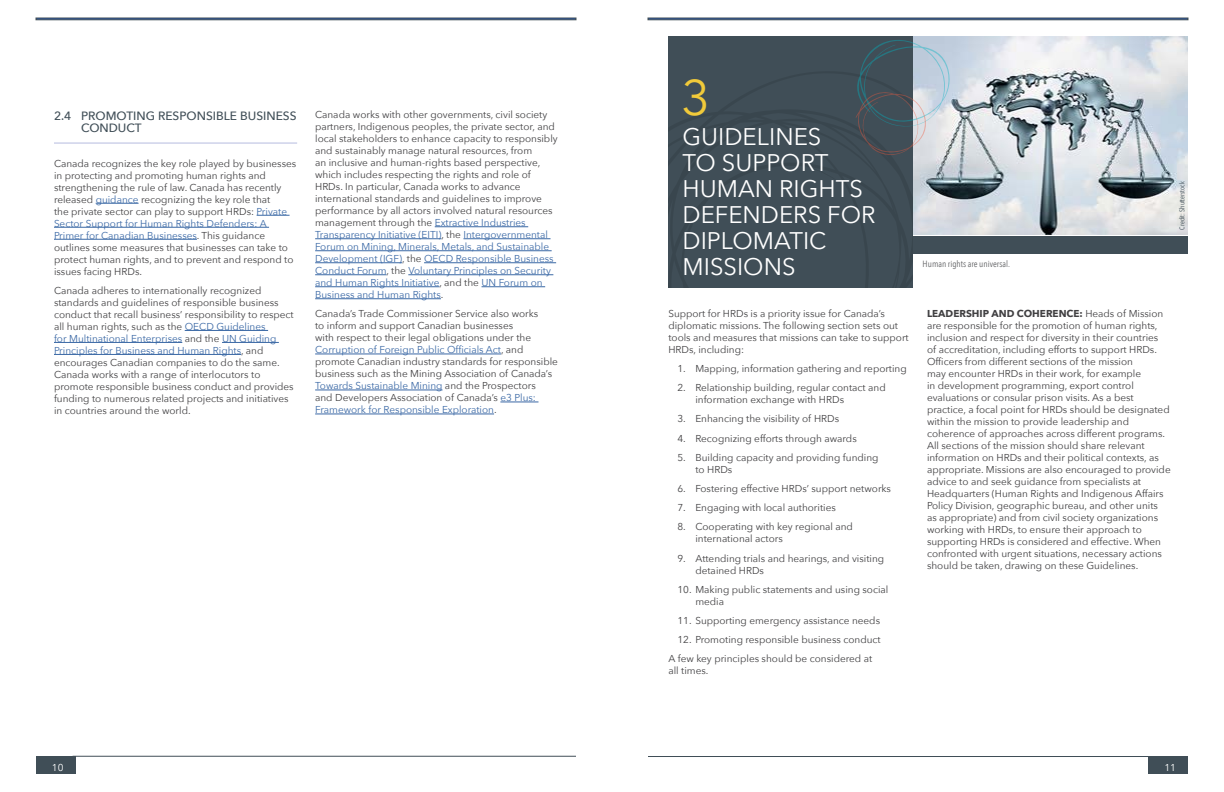
<style>
.page{position:relative;width:1224px;height:792px;background:#fff}
.page>*{position:absolute;margin:0;border:0;box-sizing:border-box;transform-origin:0 0}
.Paragraph_Style_1{font:50px "Avenir Next";color:#f1ca3a}
.HEAD-1{font:24px/26px "Avenir Next";color:#fff}
.HEAD-blue_underline{font:500 12px/12px "Avenir Next";color:#404e57}
.BODY_TEXT{font:10px/12px "Avenir Next";color:#414042}
.t1{font:10px "Avenir Next";color:#fff}
.PHOTO_CAPTION{font:9px "Avenir Next Condensed";color:#636466}
.PHOTO_CAPTION-2{font:7px "Avenir Next Condensed";color:#404e57}
.s1{color:#3a68a5}
.s2{font-weight:700}
</style>
<div class="page">
<div style="left:1149px;top:756px;width:39px;height:18px;background:#404e57"></div>
<hr style="left:648px;top:756px;width:503px;height:1px;background:#404e57">
<div style="left:36px;top:756px;width:39px;height:17px;background:#404e57"></div>
<hr style="left:73px;top:756px;width:503px;height:1px;background:#404e57">
<div style="left:36px;top:18px;width:540px;height:2px;background:#2856a7;border:1px solid #404e57"></div>
<div style="left:648px;top:18px;width:540px;height:2px;background:#2856a7;border:1px solid #404e57"></div>
<img style="left:913px;top:36px;width:275px;height:198px">
<div style="left:913px;top:236px;width:275px;height:18px;background:#404e57"></div>
<hr style="left:54px;top:143px;width:243px;height:1px;background:#b5bbdf">
<hr style="left:96px;top:203px;width:43px;height:1px;background:#3a68a5">
<hr style="left:257px;top:215px;width:33px;height:1px;background:#3a68a5">
<hr style="left:54px;top:227px;width:215px;height:1px;background:#3a68a5">
<hr style="left:54px;top:239px;width:143px;height:1px;background:#3a68a5">
<hr style="left:185px;top:330px;width:83px;height:1px;background:#3a68a5">
<hr style="left:54px;top:342px;width:128px;height:1px;background:#3a68a5">
<hr style="left:222px;top:342px;width:57px;height:1px;background:#3a68a5">
<hr style="left:54px;top:354px;width:187px;height:1px;background:#3a68a5">
<hr style="left:435px;top:226px;width:93px;height:1px;background:#3a68a5">
<hr style="left:315px;top:238px;width:126px;height:1px;background:#3a68a5">
<hr style="left:463px;top:238px;width:88px;height:1px;background:#3a68a5">
<hr style="left:315px;top:250px;width:237px;height:1px;background:#3a68a5">
<hr style="left:315px;top:262px;width:87px;height:1px;background:#3a68a5">
<hr style="left:424px;top:262px;width:132px;height:1px;background:#3a68a5">
<hr style="left:315px;top:274px;width:71px;height:1px;background:#3a68a5">
<hr style="left:408px;top:274px;width:145px;height:1px;background:#3a68a5">
<hr style="left:315px;top:286px;width:124px;height:1px;background:#3a68a5">
<hr style="left:482px;top:286px;width:63px;height:1px;background:#3a68a5">
<hr style="left:315px;top:298px;width:126px;height:1px;background:#3a68a5">
<hr style="left:315px;top:354px;width:186px;height:1px;background:#3a68a5">
<hr style="left:315px;top:390px;width:127px;height:1px;background:#3a68a5">
<hr style="left:500px;top:402px;width:38px;height:1px;background:#3a68a5">
<hr style="left:315px;top:414px;width:179px;height:1px;background:#3a68a5">
<div style="left:668px;top:36px;width:245px;height:252px;background:#404e57"></div>
<svg style="left:855px;top:38px;width:97px;height:119px"></svg>
<p class="HEAD-blue_underline" style="left:81px;top:109px;width:217px;text-indent:-27px">2.4 PROMOTING RESPONSIBLE BUSINESS<br>CONDUCT</p>
<p class="BODY_TEXT" style="left:54px;top:157px;width:244px">Canada recognizes the key role played by businesses in protecting and promoting human rights and strengthening the rule of law. Canada has recently released <span class="s1">guidance</span> recognizing the key role that<br>the private sector can play to support HRDs: <span class="s1">Private Sector Support for Human Rights Defenders: A Primer for Canadian Businesses</span>. This guidance outlines some measures that businesses can take to protect human rights, and to prevent and respond to issues facing HRDs.</p>
<p class="BODY_TEXT" style="left:54px;top:284px;width:241px">Canada adheres to internationally recognized standards and guidelines of responsible business conduct that recall business’ responsibility to respect all human rights, such as the <span class="s1">OECD Guidelines<br>for Multinational Enterprises</span> and the <span class="s1">UN Guiding Principles for Business and Human Rights</span>, and encourages Canadian companies to do the same.<br>Canada works with a range of interlocutors to promote responsible business conduct and provides funding to numerous related projects and initiatives in countries around the world.</p>
<p class="Paragraph_Style_1" style="left:681px;top:56px;width:30px">3</p>
<p class="HEAD-1" style="left:683px;top:122px;width:194px">GUIDELINES<br>TO SUPPORT<br>HUMAN RIGHTS<br>DEFENDERS FOR<br>DIPLOMATIC<br>MISSIONS</p>
<p class="BODY_TEXT" style="left:315px;top:108px;width:244px">Canada works with other governments, civil society partners, Indigenous peoples, the private sector, and local stakeholders to enhance capacity to responsibly and sustainably manage natural resources, from<br>an inclusive and human-rights based perspective, which includes respecting the rights and role of HRDs. In particular, Canada works to advance international standards and guidelines to improve performance by all actors involved natural resources management through the <span class="s1">Extractive Industries Transparency Initiative (EITI)</span>, the <span class="s1">Intergovernmental Forum on Mining, Minerals, Metals, and Sustainable Development (IGF)</span>, the <span class="s1">OECD Responsible Business Conduct Forum</span>, the <span class="s1">Voluntary Principles on Security and Human Rights Initiative</span>, and the <span class="s1">UN Forum on Business and Human Rights</span>.</p>
<p class="BODY_TEXT" style="left:315px;top:307px;width:244px">Canada’s Trade Commissioner Service also works<br>to inform and support Canadian businesses<br>with respect to their legal obligations under the <span class="s1">Corruption of Foreign Public Officials Act</span>, and promote Canadian industry standards for responsible business such as the Mining Association of Canada’s <span class="s1">Towards Sustainable Mining</span> and the Prospectors<br>and Developers Association of Canada’s <span class="s1">e3 Plus:<br>Framework for Responsible Exploration</span>.</p>
<p class="BODY_TEXT" style="left:668px;top:307px;width:242px">Support for HRDs is a priority issue for Canada’s diplomatic missions. The following section sets out tools and measures that missions can take to support HRDs, including:</p>
<p class="BODY_TEXT" style="left:677px;top:362px;width:231px">1. Mapping, information gathering and reporting</p>
<p class="BODY_TEXT" style="left:695px;top:381px;width:192px;text-indent:-18px">2. Relationship building, regular contact and information exchange with HRDs</p>
<p class="BODY_TEXT" style="left:677px;top:412px;width:163px">3. Enhancing the visibility of HRDs</p>
<p class="BODY_TEXT" style="left:677px;top:432px;width:181px">4. Recognizing efforts through awards</p>
<p class="BODY_TEXT" style="left:695px;top:451px;width:185px;text-indent:-18px">5. Building capacity and providing funding to HRDs</p>
<p class="BODY_TEXT" style="left:677px;top:482px;width:215px">6. Fostering effective HRDs’ support networks</p>
<p class="BODY_TEXT" style="left:677px;top:501px;width:160px">7. Engaging with local authorities</p>
<p class="BODY_TEXT" style="left:695px;top:520px;width:159px;text-indent:-18px">8. Cooperating with key regional and international actors</p>
<p class="BODY_TEXT" style="left:695px;top:552px;width:190px;text-indent:-18px">9. Attending trials and hearings, and visiting detained HRDs</p>
<p class="BODY_TEXT" style="left:695px;top:583px;width:194px;text-indent:-18px">10. Making public statements and using social media</p>
<p class="BODY_TEXT" style="left:677px;top:614px;width:204px">11. Supporting emergency assistance needs</p>
<p class="BODY_TEXT" style="left:677px;top:633px;width:205px">12. Promoting responsible business conduct</p>
<p class="BODY_TEXT" style="left:668px;top:652px;width:205px">A few key principles should be considered at all times.</p>
<p class="PHOTO_CAPTION" style="left:923px;top:256px;width:89px">Human rights are universal.</p>
<p class="PHOTO_CAPTION-2" style="left:1176px;top:230px;width:50px;rotate:-90deg">Credit: Shutterstock</p>
<p class="BODY_TEXT" style="left:927px;top:307px;width:245px"><span class="s2">LEADERSHIP AND COHERENCE:</span> Heads of Mission are responsible for the promotion of human rights, inclusion and respect for diversity in their countries<br>of accreditation, including efforts to support HRDs.<br>Officers from different sections of the mission<br>may encounter HRDs in their work, for example<br>in development programming, export control evaluations or consular prison visits. As a best practice, a focal point for HRDs should be designated within the mission to provide leadership and coherence of approaches across different programs.<br>All sections of the mission should share relevant information on HRDs and their political contexts, as appropriate. Missions are also encouraged to provide advice to and seek guidance from specialists at Headquarters (Human Rights and Indigenous Affairs Policy Division, geographic bureau, and other units<br>as appropriate) and from civil society organizations working with HRDs, to ensure their approach to supporting HRDs is considered and effective. When confronted with urgent situations, necessary actions should be taken, drawing on these Guidelines.</p>
<p class="t1" style="left:52px;top:759px;width:13px">10</p>
<p class="t1" style="left:1164px;top:759px;width:13px">11</p>
</div>
